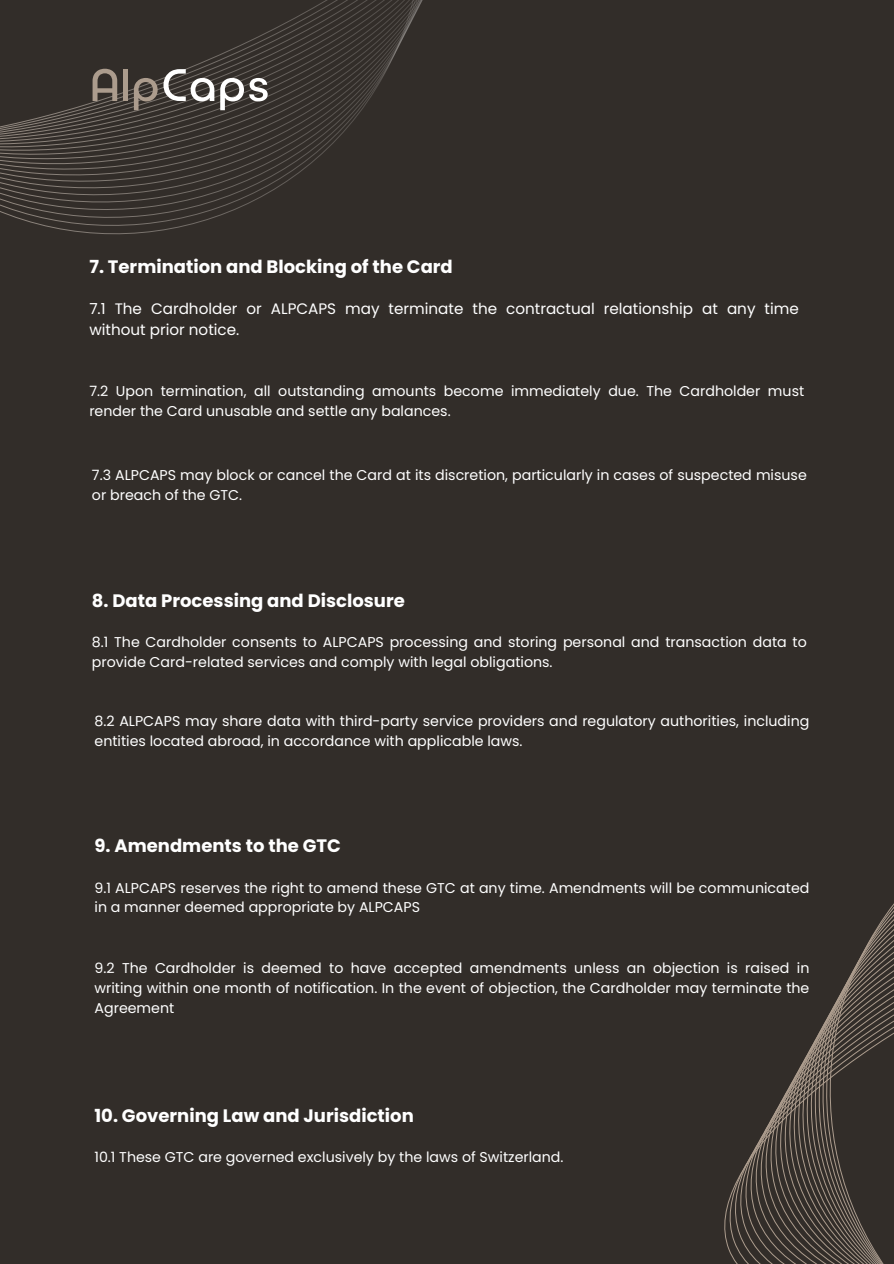
<style>
.page{position:relative;width:894px;height:1264px;background:#fff}
.page>*{position:absolute;margin:0;border:0;box-sizing:border-box;transform-origin:0 0}
.t1{font:700 18px "Poppins";color:#fff}
.t2{font:15.15px/21.1px "Poppins";color:#fff}
.t3{font:14.25px/19.8px "Poppins";color:#fff}
</style>
<div class="page">
<div style="left:0;top:0;width:893px;height:1263px;background:#322d29"></div>
<svg style="left:0;top:0;width:423px;height:167px"></svg>
<svg style="left:220px;top:78px;width:47px;height:32px"></svg>
<svg style="left:134px;top:69px;width:80px;height:41px"></svg>
<div style="left:123px;top:69px;width:5px;height:32px;background:#ac9c8d"></div>
<svg style="left:92px;top:69px;width:25px;height:32px"></svg>
<svg style="left:724px;top:905px;width:169px;height:358px"></svg>
<p class="t1" style="left:89px;top:254px;width:365px">7. Termination and Blocking of the Card</p>
<p class="t2" style="left:89px;top:298px;width:710px">7.1 The Cardholder or ALPCAPS may terminate the contractual relationship at any time without prior notice.</p>
<p class="t3" style="left:89px;top:381px;width:716px">7.2 Upon termination, all outstanding amounts become immediately due. The Cardholder must render the Card unusable and settle any balances.</p>
<p class="t3" style="left:92px;top:465px;width:716px">7.3 ALPCAPS may block or cancel the Card at its discretion, particularly in cases of suspected misuse or breach of the GTC.</p>
<p class="t1" style="left:92px;top:587px;width:314px">8. Data Processing and Disclosure</p>
<p class="t3" style="left:92px;top:632px;width:716px">8.1 The Cardholder consents to ALPCAPS processing and storing personal and transaction data to provide Card-related services and comply with legal obligations.</p>
<h1 class="t3" style="left:94px;top:711px;width:716px">8.2 ALPCAPS may share data with third-party service providers and regulatory authorities, including entities located abroad, in accordance with applicable laws.</h1>
<p class="t1" style="left:94px;top:833px;width:248px">9. Amendments to the GTC</p>
<p class="t3" style="left:94px;top:877px;width:716px">9.1 ALPCAPS reserves the right to amend these GTC at any time. Amendments will be communicated in a manner deemed appropriate by ALPCAPS</p>
<h1 class="t3" style="left:94px;top:958px;width:716px;text-align:justify">9.2 The Cardholder is deemed to have accepted amendments unless an objection is raised in writing within one month of notification. In the event of objection, the Cardholder may terminate the Agreement</h1>
<p class="t1" style="left:94px;top:1102px;width:321px">10. Governing Law and Jurisdiction</p>
<h1 class="t3" style="left:94px;top:1147px;width:470px">10.1 These GTC are governed exclusively by the laws of Switzerland.</h1>
</div>
